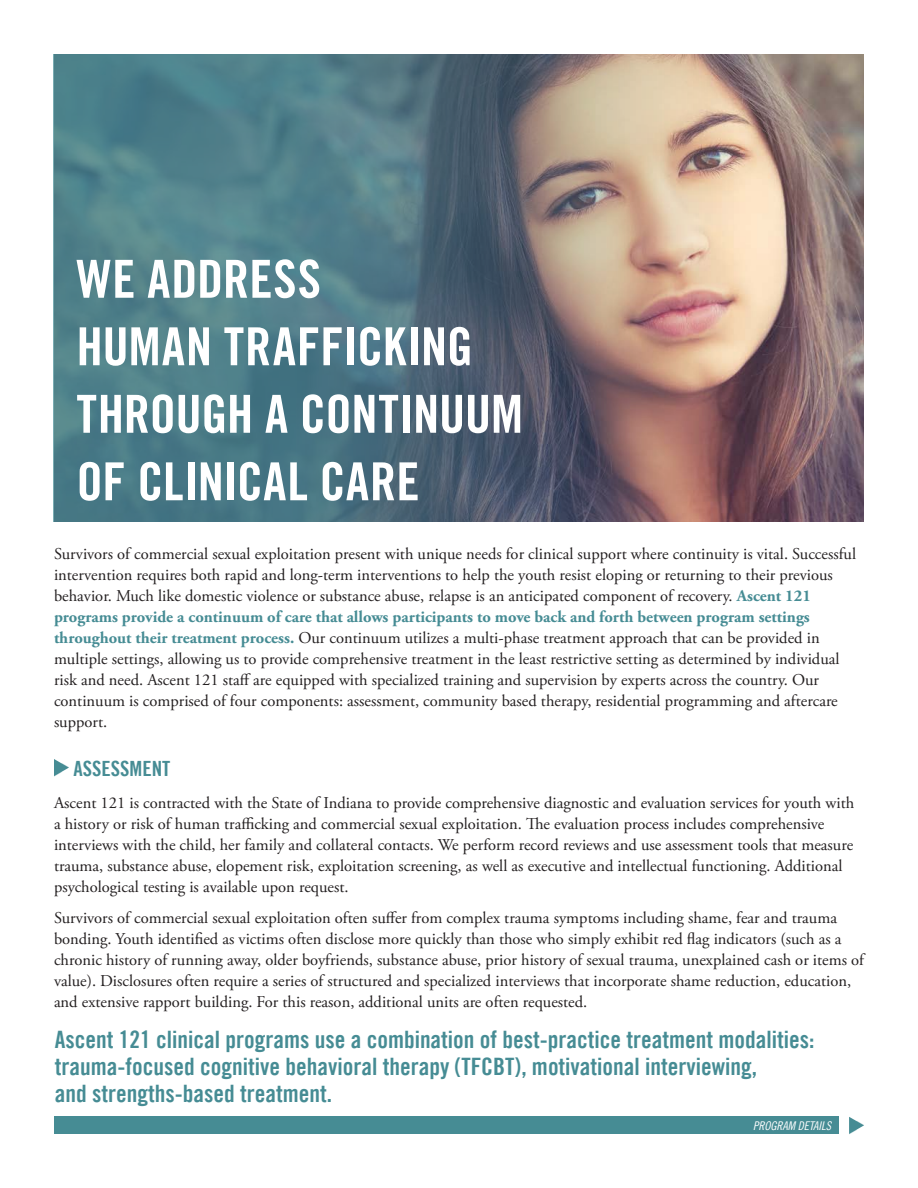
<style>
.page{position:relative;width:918px;height:1188px;background:#fff}
.page>*{position:absolute;margin:0;border:0;box-sizing:border-box;transform-origin:0 0}
.t1{font:52.5px/67.5px "Trade Gothic LT Bold Cond Twenty";letter-spacing:-.005em;color:#fff}
.Call_Out_Copy{font:24px/27px "Trade Gothic LT Bold Cond Twenty";color:#468c94}
.Paragraph_Header{font:21px "Trade Gothic LT Bold Cond Twenty";color:#468c94}
.Body_Copy{font:16.5px/21px "Adobe Garamond Pro";color:#231f20}
.Paragraph_Header-2{font:12px "Trade Gothic LT Cond Eighteen Obl";color:#fff}
.s1{font-weight:700;color:#468c94}
</style>
<div class="page">
<img style="left:734px;top:54px;width:130px;height:468px">
<svg style="left:54px;top:54px;width:680px;height:468px;background:#697b81"></svg>
<svg style="left:849px;top:1117px;width:15px;height:17px"></svg>
<div style="left:54px;top:1117px;width:785px;height:17px;background:#468c94"></div>
<svg style="left:54px;top:759px;width:15px;height:17px"></svg>
<p class="t1" style="left:76px;top:245px;width:246px">WE ADDRESS</p>
<p class="t1" style="left:76px;top:312px;width:448px">HUMAN TRAFFICKING<br>THROUGH A CONTINUUM</p>
<p class="t1" style="left:76px;top:447px;width:345px">OF CLINICAL CARE</p>
<p class="Body_Copy" style="left:54px;top:544px;width:804px">Survivors of commercial sexual exploitation present with unique needs for clinical support where continuity is vital. Successful intervention requires both rapid and long-term interventions to help the youth resist eloping or returning to their previous behavior. Much like domestic violence or substance abuse, relapse is an anticipated component of recovery. <span class="s1">Ascent 121 programs provide a continuum of care that allows participants to move back and forth between program settings throughout their treatment process.</span> Our continuum utilizes a multi-phase treatment approach that can be provided in multiple settings, allowing us to provide comprehensive treatment in the least restrictive setting as determined by individual risk and need. Ascent 121 staff are equipped with specialized training and supervision by experts across the country. Our continuum is comprised of four components: assessment, community based therapy, residential programming and aftercare support.</p>
<p class="Paragraph_Header" style="left:74px;top:756px;width:98px">ASSESSMENT</p>
<p class="Body_Copy" style="left:54px;top:793px;width:802px">Ascent 121 is contracted with the State of Indiana to provide comprehensive diagnostic and evaluation services for youth with a history or risk of human trafficking and commercial sexual exploitation. The evaluation process includes comprehensive interviews with the child, her family and collateral contacts. We perform record reviews and use assessment tools that measure trauma, substance abuse, elopement risk, exploitation screening, as well as executive and intellectual functioning. Additional psychological testing is available upon request.</p>
<p class="Body_Copy" style="left:54px;top:908px;width:812px">Survivors of commercial sexual exploitation often suffer from complex trauma symptoms including shame, fear and trauma bonding. Youth identified as victims often disclose more quickly than those who simply exhibit red flag indicators (such as a chronic history of running away, older boyfriends, substance abuse, prior history of sexual trauma, unexplained cash or items of value). Disclosures often require a series of structured and specialized interviews that incorporate shame reduction, education, and extensive rapport building. For this reason, additional units are often requested.</p>
<p class="Call_Out_Copy" style="left:55px;top:1026px;width:761px">Ascent 121 clinical programs use a combination of best-practice treatment modalities: trauma-focused cognitive behavioral therapy (TFCBT), motivational interviewing,<br>and strengths-based treatment.</p>
<p class="Paragraph_Header-2" style="left:753px;top:1118px;width:80px">PROGRAM DETAILS</p>
</div>
